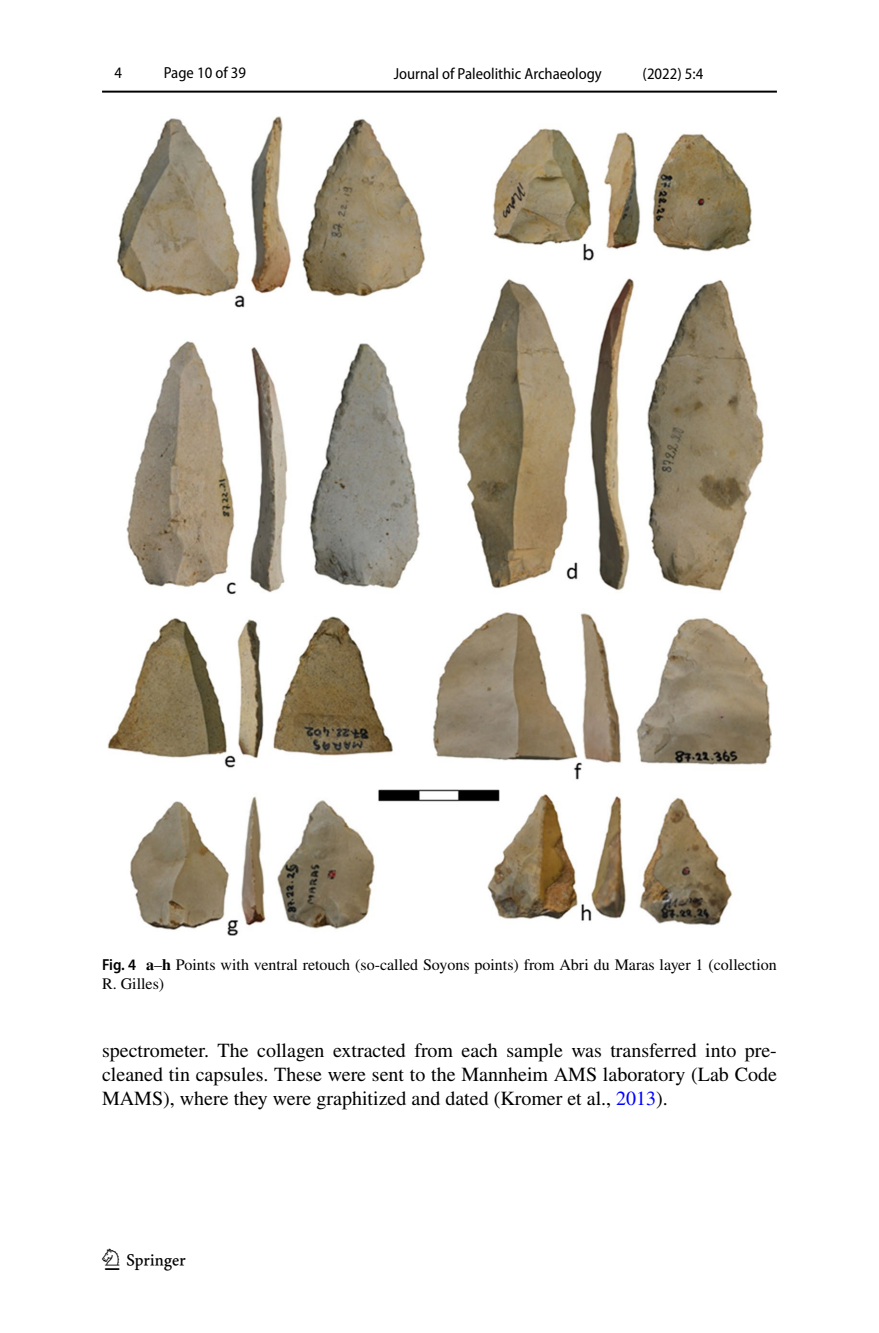
<style>
.page{position:relative;width:879px;height:1333px;background:#fff}
.page>*{position:absolute;margin:0;border:0;box-sizing:border-box;transform-origin:0 0}
.t1{font:30px "Springnew Regular 4";color:#000}
.t2{font:20px/24px "STIX";color:#000;text-align:justify}
.t3{font:16px/19px "STIX";color:#000}
.t4{font:semi-condensed 16px "Myriad Pro";color:#000}
.s1{font-family:"Myriad Pro";font-weight:600;font-stretch:semi-condensed}
.s2{font-weight:700}
.s3{color:#00f}
</style>
<div class="page">
<hr style="left:102px;top:91px;width:675px;height:2px;background:#000">
<img style="left:108px;top:116px;width:663px;height:819px">
<p class="t4" style="left:115px;top:64px;width:9px">4</p>
<p class="t4" style="left:164px;top:64px;width:84px">Page 10 of 39</p>
<p class="t4" style="left:394px;top:65px;width:209px">Journal of Paleolithic Archaeology</p>
<p class="t4" style="left:642px;top:65px;width:62px">(2022) 5:4</p>
<p class="t3" style="left:102px;top:956px;width:676px"><span class="s1">Fig. 4</span> <span class="s2">a</span>–<span class="s2">h</span> Points with ventral retouch (so-called Soyons points) from Abri du Maras layer 1 (collection<br>R. Gilles)</p>
<p class="t2" style="left:102px;top:1039px;width:676px">spectrometer. The collagen extracted from each sample was transferred into pre&shy;cleaned tin capsules. These were sent to the Mannheim AMS laboratory (Lab Code MAMS), where they were graphitized and dated (Kromer et al., <span class="s3">2013</span>).</p>
<h1 class="t1" style="left:105px;top:1248px;width:83px">1 3</h1>
</div>
